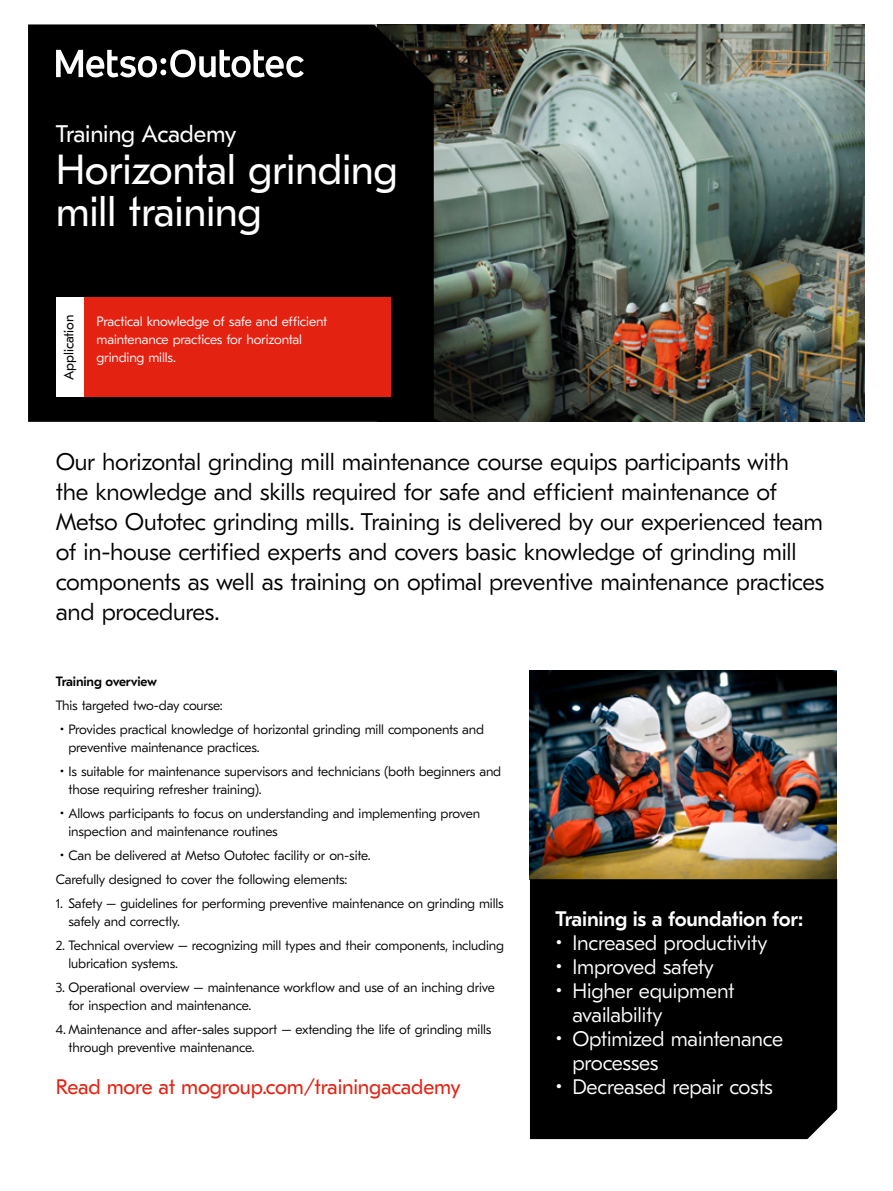
<style>
.page{position:relative;width:893px;height:1191px;background:#fff}
.page>*{position:absolute;margin:0;border:0;box-sizing:border-box;transform-origin:0 0}
.t1{font:42px/42px "GT Eesti Pro Text";letter-spacing:-.01em;color:#fff}
.t2{font:300 24px/30px "GT Eesti Pro Text";letter-spacing:-.01em;color:#000}
.t3{font:24px "GT Eesti Pro Text";letter-spacing:-.01em;color:#fff}
.t4{font:300 21px/24px "GT Eesti Pro Text";letter-spacing:-.01em;color:#fff}
.t5{font:21px "GT Eesti Pro Text";letter-spacing:-.01em;color:#e42212}
.t6{font:500 21px "GT Eesti Pro Text";letter-spacing:-.01em;color:#fff}
.t7{font:300 13.5px/18px "GT Eesti Pro Text";letter-spacing:-.01em;color:#000}
.t8{font:300 13.5px/18px "GT Eesti Pro Text";letter-spacing:-.01em;color:#fff}
.t9{font:500 13.5px "GT Eesti Pro Text";letter-spacing:-.01em;color:#000}
.t10{font:13.5px "GT Eesti Pro Text";letter-spacing:-.01em;color:#000}
</style>
<div class="page">
<img style="left:434px;top:25px;width:431px;height:397px">
<img style="left:530px;top:670px;width:307px;height:209px">
<div style="left:28px;top:25px;width:406px;height:397px;background:#000"></div>
<svg style="left:56px;top:50px;width:248px;height:27px"></svg>
<div style="left:530px;top:879px;width:307px;height:260px;background:#000"></div>
<div style="left:56px;top:298px;width:28px;height:99px;background:#fff"></div>
<div style="left:84px;top:298px;width:307px;height:99px;background:#e42212"></div>
<h2 class="t3" style="left:56px;top:120px;width:182px">Training Academy</h2>
<h1 class="t1" style="left:56px;top:149px;width:344px">Horizontal grinding mill training</h1>
<p class="t10" style="left:61px;top:380px;width:66px;rotate:-90deg">Application</p>
<p class="t8" style="left:97px;top:312px;width:232px">Practical knowledge of safe and efficient maintenance practices for horizontal grinding mills.</p>
<p class="t2" style="left:56px;top:447px;width:770px">Our horizontal grinding mill maintenance course equips participants with the knowledge and skills required for safe and efficient maintenance of Metso Outotec grinding mills. Training is delivered by our experienced team of in-house certified experts and covers basic knowledge of grinding mill components as well as training on optimal preventive maintenance practices and procedures.</p>
<p class="t9" style="left:56px;top:674px;width:103px">Training overview</p>
<p class="t7" style="left:56px;top:696px;width:169px">This targeted two-day course:</p>
<p class="t7" style="left:68px;top:720px;width:417px;text-indent:-9px">• Provides practical knowledge of horizontal grinding mill components and preventive maintenance practices.</p>
<p class="t7" style="left:68px;top:762px;width:434px;text-indent:-9px">• Is suitable for maintenance supervisors and technicians (both beginners and those requiring refresher training).</p>
<p class="t7" style="left:68px;top:804px;width:413px;text-indent:-9px">• Allows participants to focus on understanding and implementing proven inspection and maintenance routines</p>
<p class="t7" style="left:56px;top:843px;width:316px;line-height:24px;text-indent:4px">• Can be delivered at Metso Outotec facility or on-site.<br>Carefully designed to cover the following elements:</p>
<p class="t7" style="left:68px;top:894px;width:437px;text-indent:-13px">1. Safety – guidelines for performing preventive maintenance on grinding mills safely and correctly.</p>
<p class="t7" style="left:68px;top:936px;width:437px;text-indent:-13px">2. Technical overview – recognizing mill types and their components, including lubrication systems.</p>
<p class="t7" style="left:68px;top:978px;width:428px;text-indent:-13px">3. Operational overview – maintenance workflow and use of an inching drive for inspection and maintenance.</p>
<p class="t7" style="left:68px;top:1020px;width:424px;text-indent:-13px">4. Maintenance and after-sales support – extending the life of grinding mills through preventive maintenance.</p>
<h3 class="t5" style="left:56px;top:1075px;width:406px">Read more at mogroup.com/trainingacademy</h3>
<h3 class="t6" style="left:555px;top:907px;width:249px">Training is a foundation for:</h3>
<h3 class="t4" style="left:555px;top:931px;width:213px">• Increased productivity</h3>
<h3 class="t4" style="left:555px;top:955px;width:160px">• Improved safety</h3>
<h3 class="t4" style="left:572px;top:979px;width:163px;text-indent:-17px">• Higher equipment availability</h3>
<h3 class="t4" style="left:572px;top:1027px;width:212px;text-indent:-17px">• Optimized maintenance processes</h3>
<h3 class="t4" style="left:555px;top:1075px;width:219px">• Decreased repair costs</h3>
</div>
